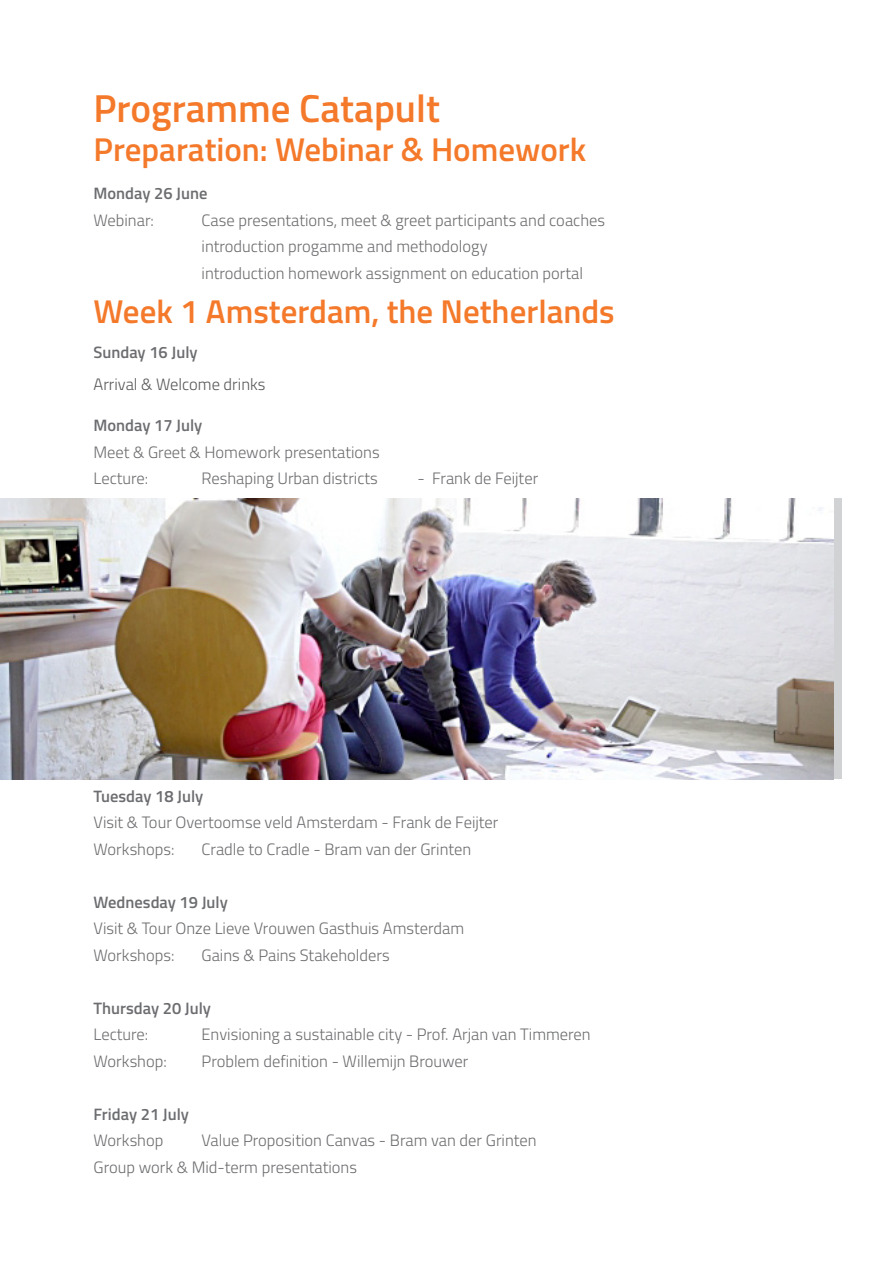
<style>
.page{position:relative;width:893px;height:1263px;background:#fff}
.page>*{position:absolute;margin:0;border:0;box-sizing:border-box;transform-origin:0 0}
.t1{font:600 39px "Titillium";color:#f4792a}
.t2{font:600 33px "Titillium";color:#f4792a}
.t3{font:300 16.5px/26.5px "Titillium";color:#6c6d70}
.t4{font:600 16.5px "Titillium";color:#6c6d70}
.t5{font:300 16.5px "Titillium";color:#57585a}
</style>
<div class="page">
<img style="left:0;top:499px;width:833px;height:280px">
<hr style="left:892px;top:0;width:1px;height:1010px;background:#f4792a">
<h1 class="t1" style="left:94px;top:79px;width:348px">Programme Catapult</h1>
<h2 class="t2" style="left:94px;top:125px;width:494px">Preparation: Webinar &amp; Homework</h2>
<p class="t4" style="left:94px;top:181px;width:115px">Monday 26 June</p>
<p class="t3" style="left:94px;top:206px;width:62px">Webinar:</p>
<p class="t3" style="left:202px;top:206px;width:405px">Case presentations, meet &amp; greet participants and coaches introduction progamme and methodology<br>introduction homework assignment on education portal</p>
<h2 class="t2" style="left:94px;top:287px;width:523px">Week 1 Amsterdam, the Netherlands</h2>
<p class="t4" style="left:94px;top:340px;width:106px">Sunday 16 July</p>
<p class="t5" style="left:94px;top:372px;width:173px">Arrival &amp; Welcome drinks</p>
<p class="t4" style="left:94px;top:413px;width:110px">Monday 17 July</p>
<p class="t3" style="left:94px;top:438px;width:288px">Meet &amp; Greet &amp; Homework presentations<br>Lecture:</p>
<p class="t3" style="left:202px;top:464px;width:178px">Reshaping Urban districts</p>
<p class="t3" style="left:418px;top:464px;width:122px">- Frank de Feijter</p>
<p class="t4" style="left:94px;top:784px;width:111px">Tuesday 18 July</p>
<p class="t3" style="left:94px;top:808px;width:406px">Visit &amp; Tour Overtoomse veld Amsterdam - Frank de Feijter<br>Workshops:</p>
<p class="t3" style="left:202px;top:835px;width:271px">Cradle to Cradle - Bram van der Grinten</p>
<p class="t4" style="left:94px;top:890px;width:136px">Wednesday 19 July</p>
<p class="t3" style="left:94px;top:914px;width:372px">Visit &amp; Tour Onze Lieve Vrouwen Gasthuis Amsterdam<br>Workshops:</p>
<p class="t3" style="left:202px;top:941px;width:190px">Gains &amp; Pains Stakeholders</p>
<p class="t4" style="left:94px;top:996px;width:119px">Thursday 20 July</p>
<p class="t3" style="left:94px;top:1020px;width:56px">Lecture:</p>
<p class="t3" style="left:202px;top:1020px;width:391px">Envisioning a sustainable city - Prof. Arjan van Timmeren</p>
<p class="t3" style="left:94px;top:1047px;width:75px">Workshop:</p>
<p class="t3" style="left:202px;top:1047px;width:268px">Problem definition - Willemijn Brouwer</p>
<p class="t4" style="left:94px;top:1101px;width:97px">Friday 21 July</p>
<p class="t3" style="left:94px;top:1126px;width:71px">Workshop</p>
<p class="t3" style="left:94px;top:1126px;width:445px;text-indent:108px">Value Proposition Canvas - Bram van der Grinten<br>Group work &amp; Mid-term presentations</p>
</div>
